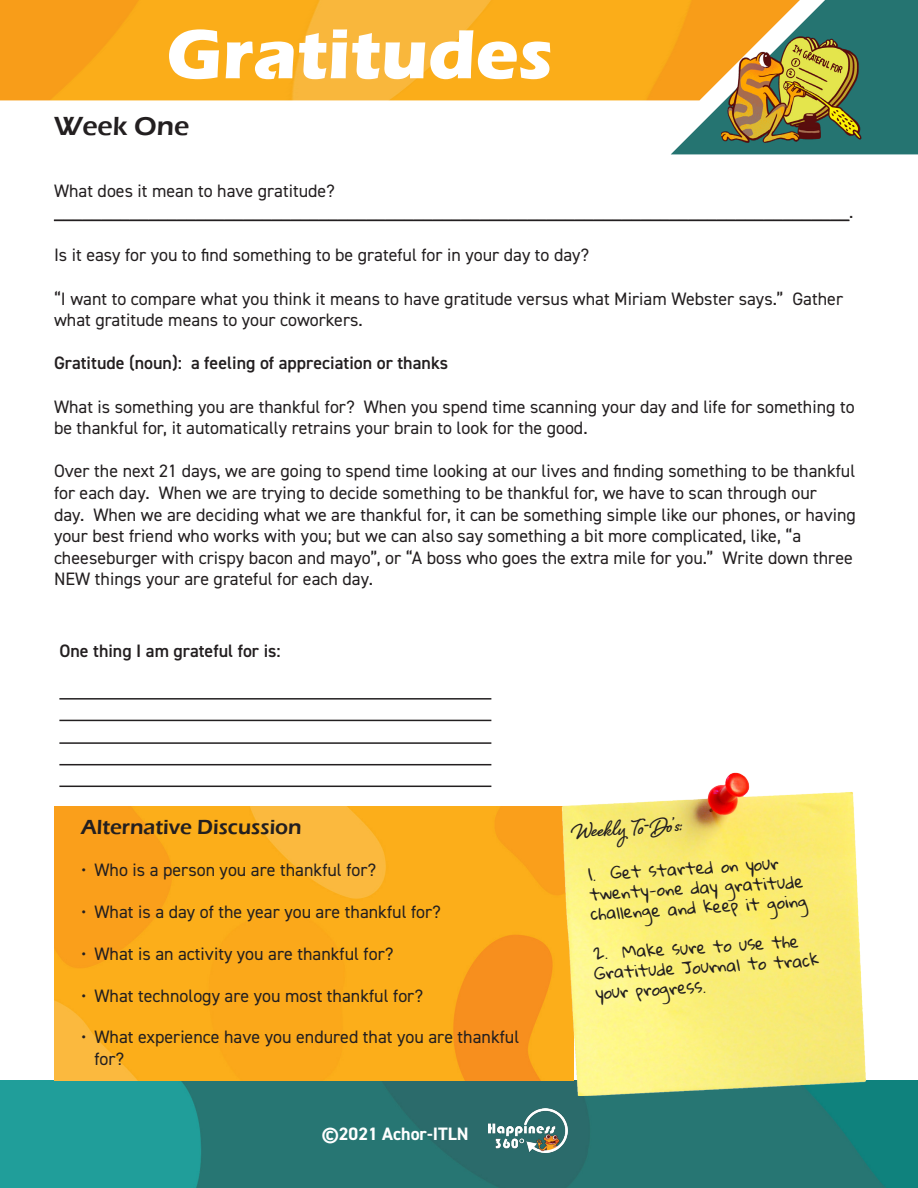
<style>
.page{position:relative;width:918px;height:1188px;background:#fff}
.page>*{position:absolute;margin:0;border:0;box-sizing:border-box;transform-origin:0 0}
.t1{font:700 72px "Eras ITC";color:#fff}
.t2{font:700 27.15px "Shelby";color:#231f20}
.t3{font:600 27px "Eras ITC";color:#231f20}
.t4{font:600 21px "Eras ITC";color:#231f20}
.t5{font:18px/21.6px "DIN2014";color:#231f20}
.t6{font:600 18px "DIN2014";color:#231f20}
.t7{font:700 18px "DIN2014";color:#fff}
.t8{font:16.5px/19.8px "Gloria Hallelujah";color:#231f20}
</style>
<div class="page">
<img style="left:0;top:1080px;width:918px;height:108px">
<img style="left:0;top:0;width:671px;height:100px">
<img style="left:671px;top:0;width:247px;height:154px">
<img style="left:489px;top:1108px;width:79px;height:44px">
<img style="left:54px;top:806px;width:503px;height:274px">
<img style="left:722px;top:18px;width:140px;height:137px">
<img style="left:557px;top:772px;width:319px;height:349px">
<hr style="left:59px;top:698px;width:432px;height:2px;background:#231f20">
<hr style="left:59px;top:720px;width:432px;height:1px;background:#231f20">
<hr style="left:59px;top:742px;width:432px;height:2px;background:#231f20">
<hr style="left:59px;top:764px;width:432px;height:1px;background:#231f20">
<hr style="left:59px;top:786px;width:432px;height:1px;background:#231f20">
<hr style="left:54px;top:220px;width:795px;height:1px;background:#231f20">
<p class="t1" style="left:166px;top:13px;width:388px">Gratitudes</p>
<p class="t3" style="left:54px;top:111px;width:137px">Week One</p>
<p class="t5" style="left:54px;top:179px;width:283px">What does it mean to have gratitude?</p>
<p class="t5" style="left:54px;top:201px;width:801px">____________________________________________________________________________________.</p>
<p class="t5" style="left:54px;top:244px;width:537px">Is it easy for you to find something to be grateful for in your day to day?</p>
<p class="t5" style="left:54px;top:287px;width:791px">“I want to compare what you think it means to have gratitude versus what Miriam Webster says.” Gather what gratitude means to your coworkers.</p>
<p class="t6" style="left:54px;top:351px;width:396px">Gratitude (noun): a feeling of appreciation or thanks</p>
<p class="t5" style="left:54px;top:395px;width:802px">What is something you are thankful for? When you spend time scanning your day and life for something to be thankful for, it automatically retrains your brain to look for the good.</p>
<p class="t5" style="left:54px;top:460px;width:804px">Over the next 21 days, we are going to spend time looking at our lives and finding something to be thankful for each day. When we are trying to decide something to be thankful for, we have to scan through our<br>day. When we are deciding what we are thankful for, it can be something simple like our phones, or having your best friend who works with you; but we can also say something a bit more complicated, like, “a cheeseburger with crispy bacon and mayo”, or “A boss who goes the extra mile for you.” Write down three NEW things your are grateful for each day.</p>
<p class="t6" style="left:59px;top:638px;width:223px">One thing I am grateful for is:</p>
<p class="t4" style="left:81px;top:815px;width:222px">Alternative Discussion</p>
<p class="t5" style="left:81px;top:859px;width:297px">• Who is a person you are thankful for?</p>
<p class="t5" style="left:81px;top:900px;width:361px">• What is a day of the year you are thankful for?</p>
<p class="t5" style="left:81px;top:942px;width:314px">• What is an activity you are thankful for?</p>
<p class="t5" style="left:81px;top:984px;width:344px">• What technology are you most thankful for?</p>
<p class="t5" style="left:94px;top:1026px;width:426px;text-indent:-14px">• What experience have you endured that you are thankful for?</p>
<p class="t7" style="left:322px;top:1122px;width:148px">©2021 Achor-ITLN</p>
<p class="t2" style="left:571px;top:813px;width:111px;rotate:-4deg">Weekly To-Do’s:</p>
<p class="t8" style="left:588px;top:864px;width:219px;rotate:-3deg">1. Get started on your twenty-one day gratitude challenge and keep it going</p>
<p class="t8" style="left:593px;top:943px;width:227px;rotate:-3deg">2. Make sure to use the<br>Gratitude Journal to track your progress.</p>
</div>
